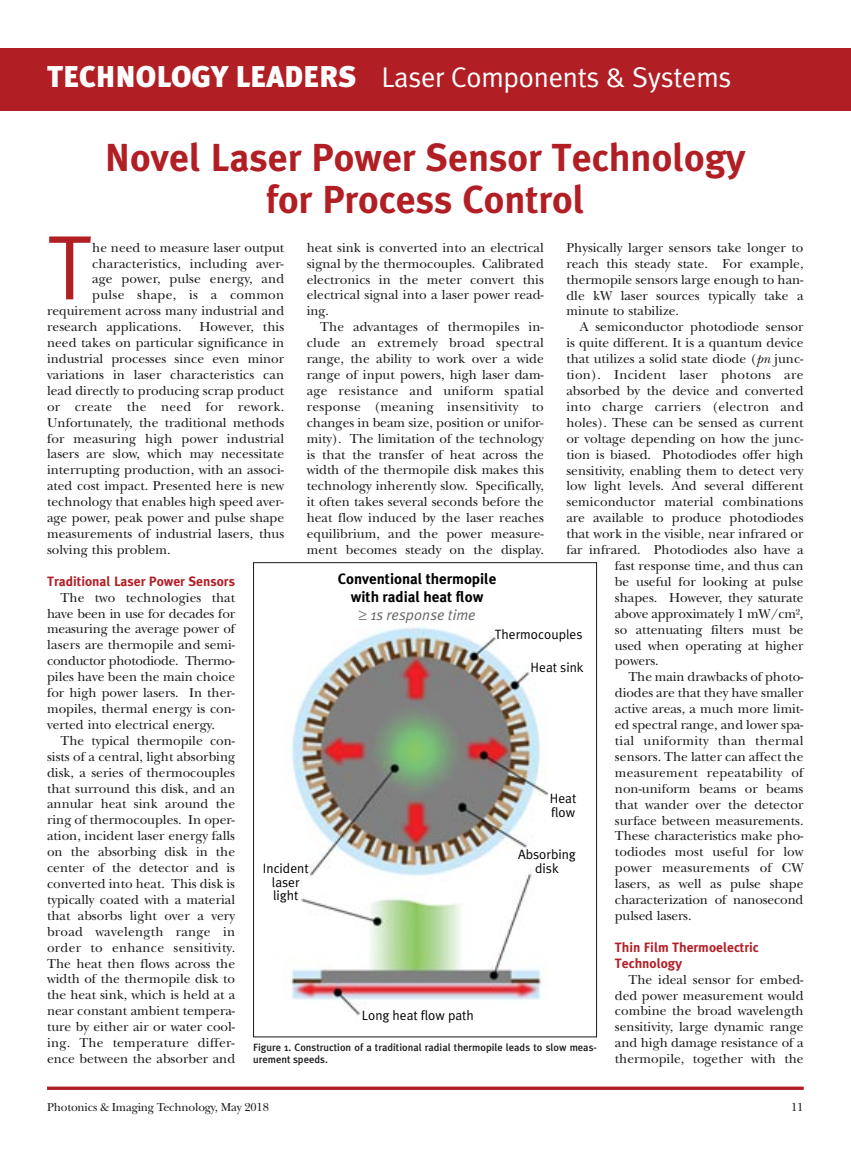
<style>
.page{position:relative;width:851px;height:1175px;background:#fff}
.page>*{position:absolute;margin:0;border:0;box-sizing:border-box;transform-origin:0 0}
.t1{font:91.65px "Meta Plus Normal";color:#b11f25}
.t2{font:700 39px/42px "Meta Plus";color:#b11f25;text-align:center}
.t3{font:28.5px "Meta Plus Normal";letter-spacing:-.01em;color:#fff}
.t4{font:700 15px/18px "Meta Plus";color:#000;text-align:center}
.t5{font:italic 15px "Meta Plus Normal";color:#666}
.t6{font:13.5px/15.9px "New Baskerville";color:#19181c;text-align:justify}
.t7{font:13.5px "New Baskerville";letter-spacing:.02em;color:#19181c}
.t8{font:13.5px/13.5px "Meta Plus Normal";color:#000}
.t9{font:700 13.5px/15.9px "Meta Plus";color:#b11f25}
.t10{font:13.5px "New Baskerville";letter-spacing:.025em;color:#19181c}
.t11{font:12px "New Baskerville";letter-spacing:-.015em;color:#19181c}
.t12{font:500 10.5px/12px "Meta Plus";color:#19181c}
.s1{font-family:"Meta Plus";font-weight:900;font-size:30px}
.s2{font-style:italic}
</style>
<div class="page">
<div style="left:0;top:48px;width:850px;height:62px;background:#b11f25"></div>
<hr style="left:47px;top:1086px;width:756px;height:3px;background:#b11f25">
<img style="left:290px;top:627px;width:259px;height:389px">
<h3 class="t3" style="left:47px;top:67px;width:685px"><span class="s1">TECHNOLOGY LEADERS</span> Laser Components &amp; Systems</h3>
<h2 class="t2" style="left:105px;top:139px;width:642px">Novel Laser Power Sensor Technology for Process Control</h2>
<h1 class="t1" style="left:47px;top:234px;width:47px">T</h1>
<p class="t6" style="left:92px;top:240px;width:193px">he need to measure laser output</p>
<p class="t6" style="left:307px;top:241px;width:239px">heat sink is converted into an electrical signal by the thermocouples. Calibrated electronics in the meter convert this electrical signal into a laser power read&shy;ing.</p>
<p class="t6" style="left:307px;top:320px;width:239px;text-indent:13px">The advantages of thermopiles in - clude an extremely broad spectral range, the ability to work over a wide range of input powers, high laser dam&shy;age resistance and uniform spatial response (meaning insensitivity to changes in beam size, position or unifor&shy;mity). The limitation of the technology is that the transfer of heat across the width of the thermopile disk makes this technology inherently slow. Specifically, it often takes several seconds before the heat flow induced by the laser reaches equilibrium, and the power measure&shy;ment becomes steady on the display.</p>
<p class="t6" style="left:566px;top:241px;width:239px">Physically larger sensors take longer to reach this steady state. For example, thermopile sensors large enough to han&shy;dle kW laser sources typically take a minute to stabilize.</p>
<p class="t6" style="left:580px;top:320px;width:225px">A semiconductor photodiode sensor</p>
<p class="t6" style="left:566px;top:336px;width:238px">is quite different. It is a quantum device</p>
<p class="t6" style="left:566px;top:352px;width:239px">that utilizes a solid state diode (<span class="s2">pn</span> junc-</p>
<p class="t7" style="left:566px;top:369px;width:239px">tion). Incident laser photons are</p>
<p class="t6" style="left:566px;top:384px;width:238px">absorbed by the device and converted</p>
<p class="t7" style="left:566px;top:401px;width:239px">into charge carriers (electron and</p>
<p class="t6" style="left:566px;top:416px;width:238px">holes). These can be sensed as current</p>
<p class="t6" style="left:566px;top:431px;width:239px">or voltage depending on how the junc-</p>
<p class="t6" style="left:566px;top:447px;width:238px">tion is biased. Photodiodes offer high</p>
<p class="t6" style="left:566px;top:463px;width:238px">sensitivity, enabling them to detect very</p>
<p class="t6" style="left:566px;top:479px;width:238px">low light levels. And several different</p>
<p class="t6" style="left:566px;top:495px;width:238px">semiconductor material combinations</p>
<p class="t6" style="left:566px;top:511px;width:239px">are available to produce photodiodes</p>
<p class="t6" style="left:566px;top:527px;width:238px">that work in the visible, near infrared or</p>
<p class="t6" style="left:566px;top:543px;width:238px">far infrared. Photodiodes also have a</p>
<p class="t6" style="left:615px;top:559px;width:190px">fast response time, and thus can</p>
<p class="t6" style="left:615px;top:575px;width:190px">be useful for looking at pulse</p>
<p class="t6" style="left:615px;top:590px;width:190px">shapes. However, they saturate</p>
<p class="t6" style="left:615px;top:606px;width:190px">above approximately 1 mW/cm²,</p>
<p class="t6" style="left:615px;top:622px;width:190px">so attenuating filters must be</p>
<p class="t6" style="left:615px;top:638px;width:190px">used when operating at higher</p>
<p class="t6" style="left:615px;top:654px;width:45px">powers.</p>
<p class="t6" style="left:628px;top:670px;width:176px">The main drawbacks of photo-</p>
<p class="t6" style="left:615px;top:686px;width:190px">diodes are that they have smaller</p>
<p class="t6" style="left:615px;top:702px;width:190px">active areas, a much more limit-</p>
<p class="t6" style="left:615px;top:718px;width:190px">ed spectral range, and lower spa-</p>
<p class="t10" style="left:615px;top:735px;width:190px">tial uniformity than thermal</p>
<p class="t6" style="left:615px;top:749px;width:190px">sensors. The latter can affect the</p>
<p class="t6" style="left:615px;top:765px;width:190px">measurement repeatability of</p>
<p class="t6" style="left:615px;top:781px;width:190px">non-uniform beams or beams</p>
<p class="t6" style="left:615px;top:797px;width:190px">that wander over the detector</p>
<p class="t6" style="left:615px;top:813px;width:190px">surface between measurements.</p>
<p class="t6" style="left:615px;top:829px;width:190px">These characteristics make pho-</p>
<p class="t6" style="left:615px;top:845px;width:190px">todiodes most useful for low</p>
<p class="t6" style="left:615px;top:861px;width:190px">power measurements of CW</p>
<p class="t6" style="left:615px;top:877px;width:190px">lasers, as well as pulse shape</p>
<p class="t6" style="left:615px;top:893px;width:190px">characterization of nanosecond</p>
<p class="t6" style="left:615px;top:909px;width:78px">pulsed lasers.</p>
<p class="t9" style="left:615px;top:939px;width:145px">Thin Film Thermoelectric<br>Technology</p>
<p class="t6" style="left:615px;top:972px;width:190px;text-indent:14px">The ideal sensor for embed&shy;ded power measurement would combine the broad wavelength sensitivity, large dynamic range and high damage resistance of a thermopile, together with the</p>
<p class="t6" style="left:92px;top:256px;width:193px">characteristics, including aver-</p>
<p class="t6" style="left:92px;top:272px;width:193px">age power, pulse energy, and</p>
<p class="t7" style="left:92px;top:290px;width:193px">pulse shape, is a common</p>
<p class="t6" style="left:47px;top:304px;width:239px">requirement across many industrial and</p>
<p class="t6" style="left:47px;top:320px;width:136px">research applications.</p>
<p class="t6" style="left:47px;top:320px;width:239px;text-indent:152px">However, this need takes on particular significance in industrial processes since even minor variations in laser characteristics can lead directly to producing scrap product or create the need for rework.<br>Unfortunately, the traditional methods for measuring high power industrial lasers are slow, which may necessitate interrupting production, with an associ&shy;ated cost impact. Presented here is new technology that enables high speed aver&shy;age power, peak power and pulse shape measurements of industrial lasers, thus solving this problem.</p>
<p class="t9" style="left:47px;top:574px;width:189px">Traditional Laser Power Sensors</p>
<p class="t6" style="left:47px;top:590px;width:189px;text-indent:14px">The two technologies that have been in use for decades for measuring the average power of lasers are thermopile and semi&shy;conductor photodiode. Thermo - piles have been the main choice for high power lasers. In ther&shy;mopiles, thermal energy is con&shy;verted into electrical energy.</p>
<p class="t6" style="left:47px;top:733px;width:189px;text-indent:14px">The typical thermopile con&shy;sists of a central, light absorbing disk, a series of thermocouples that surround this disk, and an annular heat sink around the ring of thermocouples. In oper&shy;ation, incident laser energy falls on the absorbing disk in the center of the detector and is converted into heat. This disk is typically coated with a material that absorbs light over a very broad wavelength range in order to enhance sensitivity.<br>The heat then flows across the width of the thermopile disk to the heat sink, which is held at a near constant ambient tempera&shy;ture by either air or water cool&shy;ing. The temperature differ&shy;ence between the absorber and</p>
<p class="t4" style="left:338px;top:570px;width:160px">Conventional thermopile with radial heat flow</p>
<p class="t5" style="left:358px;top:606px;width:119px">≥ 1s response time</p>
<p class="t8" style="left:495px;top:628px;width:89px">Thermocouples</p>
<p class="t8" style="left:530px;top:662px;width:54px">Heat sink</p>
<p class="t8" style="left:549px;top:793px;width:28px">Heat flow</p>
<p class="t8" style="left:518px;top:849px;width:59px">Absorbing</p>
<p class="t8" style="left:263px;top:863px;width:47px">Incident</p>
<p class="t8" style="left:535px;top:862px;width:25px">disk</p>
<p class="t8" style="left:272px;top:876px;width:29px">laser light</p>
<p class="t8" style="left:362px;top:1009px;width:113px">Long heat flow path</p>
<p class="t12" style="left:253px;top:1041px;width:345px">Figure 1. Construction of a traditional radial thermopile leads to slow meas&shy;urement speeds.</p>
<p class="t11" style="left:47px;top:1102px;width:223px">Photonics &amp; Imaging Technology, May 2018</p>
<p class="t11" style="left:791px;top:1102px;width:14px">11</p>
</div>
